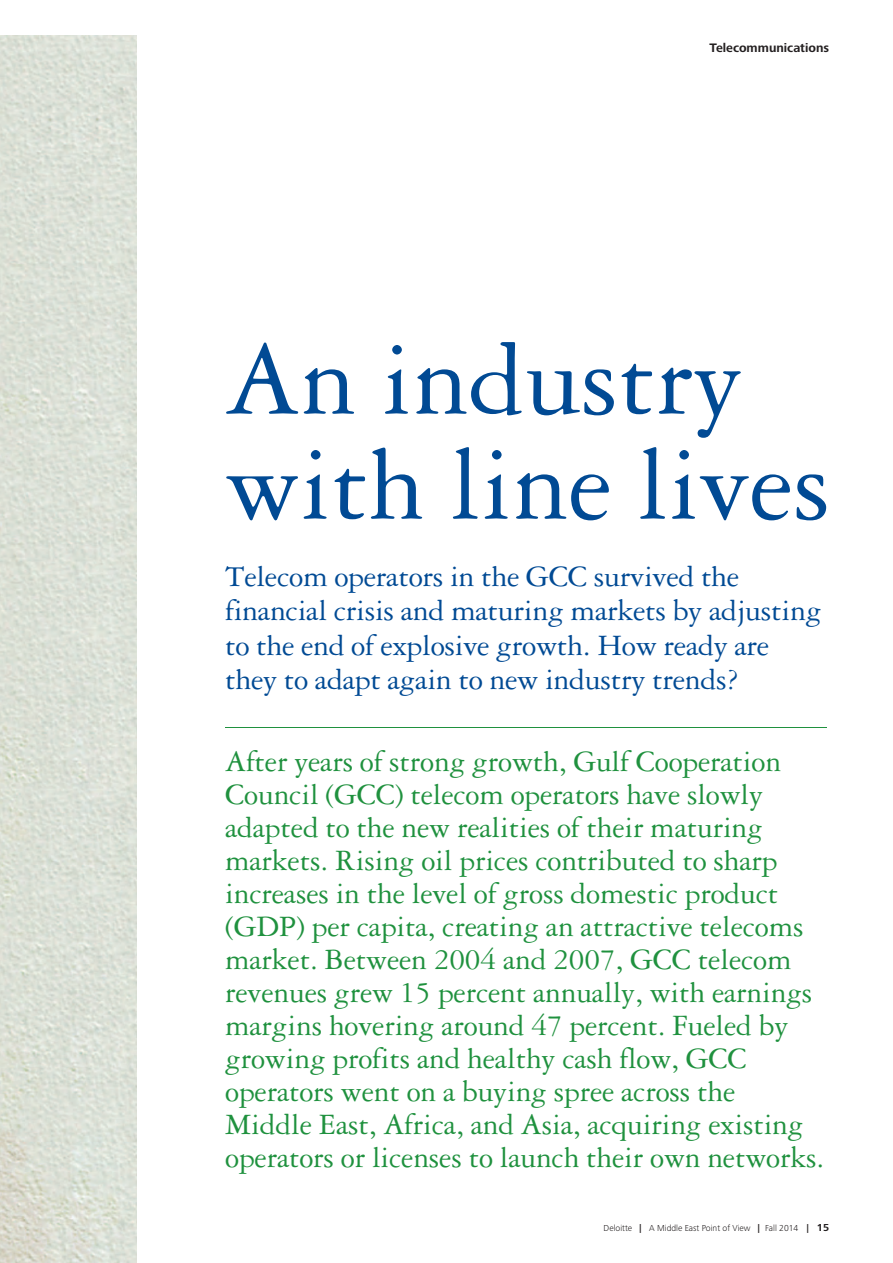
<style>
.page{position:relative;width:893px;height:1263px;background:#fff}
.page>*{position:absolute;margin:0;border:0;box-sizing:border-box;transform-origin:0 0}
.t1{font:111px/105px "Garamond 3 LT Std";color:#014a94}
.t2{font:31.5px/33px "Garamond 3 LT Std";letter-spacing:-.005em;color:#1f913e}
.t3{font:31.5px/34.5px "Garamond 3 LT Std";letter-spacing:-.01em;color:#014a94}
.t4{font:700 12.75px "Frutiger Next Pro";color:#231f20}
.t5{font:300 9px "Frutiger Next Pro";color:#231f20}
.s1{font-weight:700}
.s2{font-weight:700;font-size:10.5px}
</style>
<div class="page">
<img style="left:0;top:36px;width:137px;height:1227px">
<hr style="left:225px;top:727px;width:602px;height:1px;background:#1f913e">
<p class="t4" style="left:710px;top:43px;width:121px">Telecommunications</p>
<h1 class="t1" style="left:225px;top:337px;width:607px">An industry with line lives</h1>
<p class="t3" style="left:225px;top:562px;width:598px">Telecom operators in the GCC survived the financial crisis and maturing markets by adjusting to the end of explosive growth. How ready are they to adapt again to new industry trends?</p>
<p class="t2" style="left:225px;top:748px;width:600px">After years of strong growth, Gulf Cooperation Council (GCC) telecom operators have slowly adapted to the new realities of their maturing markets. Rising oil prices contributed to sharp increases in the level of gross domestic product (GDP) per capita, creating an attractive telecoms market. Between 2004 and 2007, GCC telecom revenues grew 15 percent annually, with earnings margins hovering around 47 percent. Fueled by growing profits and healthy cash flow, GCC operators went on a buying spree across the Middle East, Africa, and Asia, acquiring existing operators or licenses to launch their own networks.</p>
<p class="t5" style="left:604px;top:1225px;width:227px">Deloitte <span class="s1">|</span> A Middle East Point of View <span class="s1">|</span> Fall 2014 <span class="s1">|</span> <span class="s2">15</span></p>
</div>
